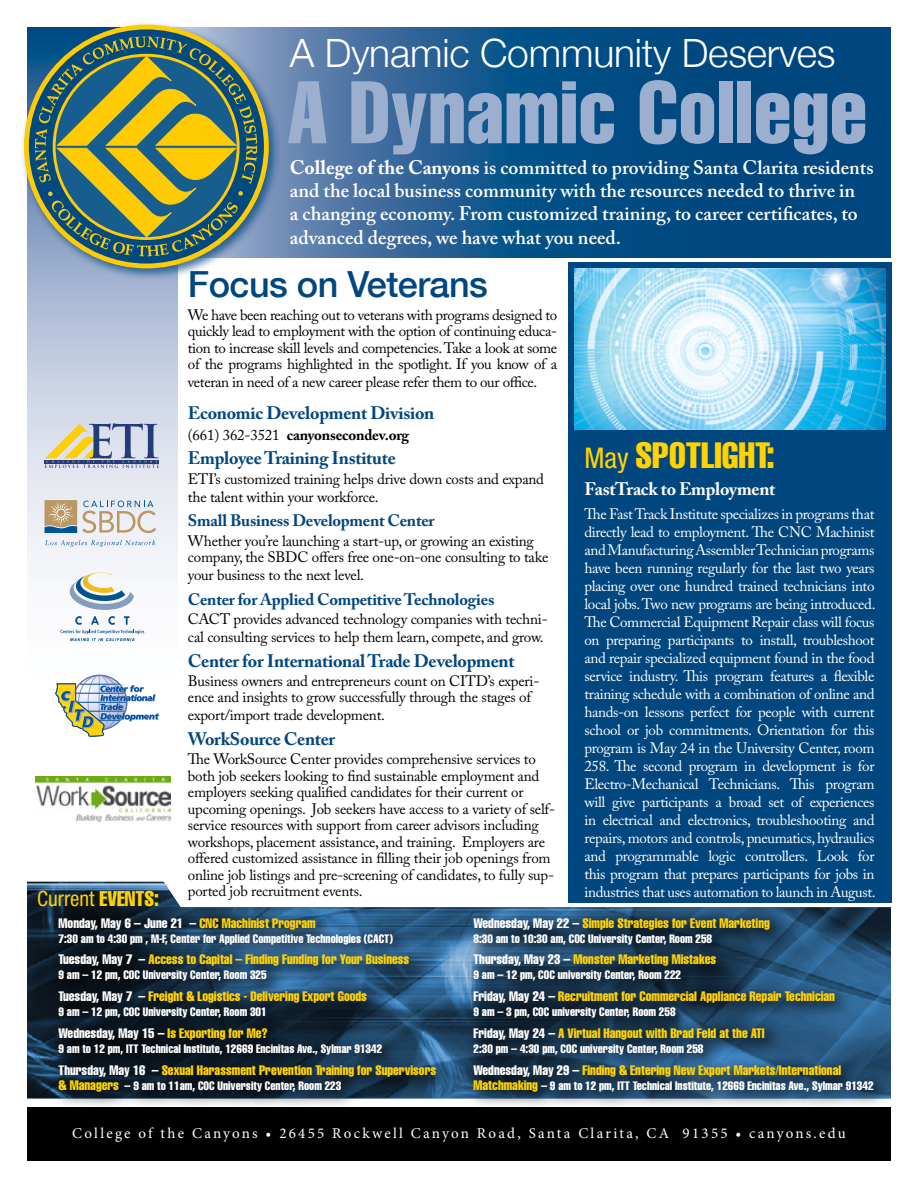
<style>
.page{position:relative;width:918px;height:1188px;background:#fff}
.page>*{position:absolute;margin:0;border:0;box-sizing:border-box;transform-origin:0 0}
.t1{font:extra-condensed 87px "Helvetica";letter-spacing:.01em;color:#9dafce}
.t2{font:300 39px "Helvetica Neue";letter-spacing:-.005em;color:#fff}
.t3{font:500 36px "Helvetica Neue";letter-spacing:-.015em;color:#00467f}
.t4{font:extra-condensed 36px "Helvetica";color:#ffd200}
.t5{font:condensed 21px "Helvetica Neue";color:#ffd200}
.t6{font:600 19.5px/23.4px "Adobe Caslon Pro";color:#fff}
.t7{font:700 18px "Adobe Caslon Pro";letter-spacing:-.015em;color:#00467f}
.t8{font:700 18px "Adobe Caslon Pro";letter-spacing:-.02em;color:#fff}
.t9{font:700 16.5px "Adobe Caslon Pro";letter-spacing:-.015em;color:#00467f}
.t10{font:15px/16.5px "Adobe Caslon Pro";letter-spacing:-.015em;color:#000}
.t11{font:15px/18px "Adobe Caslon Pro";letter-spacing:-.025em;color:#fff;text-align:justify}
.t12{font:15px "Minion Pro";letter-spacing:.15em;color:#fff}
.t13{font:700 15px "Adobe Caslon Pro";letter-spacing:-.015em;color:#000}
.t14{font:extra-condensed 13.5px "Helvetica";color:#ffd200}
.t15{font:extra-condensed 13.5px "Helvetica";color:#fff}
.t16{font:extra-condensed 12px "Helvetica";color:#fff}
.s1{font-weight:700}
.s2{font-weight:400}
.s3{font-family:"Helvetica Neue";font-stretch:condensed;font-size:28.5px}
.s4{font-family:"Helvetica";font-stretch:extra-condensed}
.s5{color:#ffd200}
.s6{color:#fff}
.s7{font-size:13.5px;color:#ffd200}
</style>
<div class="page">
<svg style="left:27px;top:281px;width:150px;height:435px"></svg>
<div style="left:568px;top:262px;width:324px;height:641px;background:#00467f"></div>
<svg style="left:281px;top:27px;width:610px;height:230px;background:#16568c"></svg>
<svg style="left:45px;top:540px;width:110px;height:7px"></svg>
<svg style="left:45px;top:500px;width:111px;height:33px;background:#c6c2ba"></svg>
<img style="left:575px;top:269px;width:310px;height:161px">
<div style="left:20px;top:22px;width:261px;height:259px;background:#00467f;opacity:.75"></div>
<svg style="left:25px;top:26px;width:242px;height:241px;background:#486e5d"></svg>
<div style="left:24px;top:25px;width:245px;height:243px;border:5px solid #ffcb05;border-radius:50%"></div>
<svg style="left:35px;top:36px;width:222px;height:220px;background:#6c845c"></svg>
<div style="left:27px;top:1107px;width:864px;height:54px;background:#000"></div>
<svg style="left:45px;top:423px;width:114px;height:45px;background:#b1b3b0"></svg>
<svg style="left:61px;top:573px;width:83px;height:68px"></svg>
<svg style="left:55px;top:675px;width:104px;height:62px"></svg>
<img style="left:36px;top:776px;width:134px;height:45px">
<img style="left:27px;top:882px;width:436px;height:216px">
<div style="left:48px;top:907px;width:407px;height:203px;background:#000;opacity:.75"></div>
<div style="left:463px;top:907px;width:430px;height:203px;background:#000;opacity:.75"></div>
<h2 class="t2" style="left:290px;top:22px;width:547px">A Dynamic Community Deserves</h2>
<h1 class="t1" style="left:287px;top:57px;width:581px">A Dynamic College</h1>
<p class="t6" style="left:290px;top:155px;width:585px"><span class="s1">College of the Canyons</span> is committed to providing Santa Clarita residents and the local business community with the resources needed to thrive in<br>a changing economy. From customized training, to career certificates, to advanced degrees, we have what you need.</p>
<h3 class="t3" style="left:188px;top:255px;width:302px">Focus on Veterans</h3>
<p class="t10" style="left:188px;top:307px;width:371px;text-align:justify">We have been reaching out to veterans with programs designed to quickly lead to employment with the option of continuing educa&shy;tion to increase skill levels and competencies. Take a look at some of the programs highlighted in the spotlight. If you know of a</p>
<p class="t10" style="left:188px;top:374px;width:351px">veteran in need of a new career please refer them to our office.</p>
<p class="t7" style="left:188px;top:402px;width:248px">Economic Development Division</p>
<p class="t13" style="left:188px;top:426px;width:223px"><span class="s2">(661) 362-3521</span> canyonsecondev.org</p>
<p class="t7" style="left:188px;top:448px;width:209px">Employee Training Institute</p>
<p class="t10" style="left:188px;top:469px;width:358px;line-height:18px">ETI’s customized training helps drive down costs and expand the talent within your workforce.</p>
<p class="t9" style="left:188px;top:511px;width:248px">Small Business Development Center</p>
<p class="t10" style="left:188px;top:532px;width:362px">Whether you’re launching a start-up, or growing an existing company, the SBDC offers free one‐on‐one consulting to take</p>
<p class="t10" style="left:188px;top:567px;width:178px">your business to the next level.</p>
<p class="t9" style="left:188px;top:589px;width:308px">Center for Applied Competitive Technologies</p>
<p class="t10" style="left:188px;top:610px;width:361px;line-height:18px">CACT provides advanced technology companies with techni&shy;cal consulting services to help them learn, compete, and grow.</p>
<p class="t7" style="left:188px;top:650px;width:328px">Center for International Trade Development</p>
<p class="t10" style="left:188px;top:673px;width:353px">Business owners and entrepreneurs count on CITD’s experi&shy;ence and insights to grow successfully through the stages of</p>
<p class="t10" style="left:188px;top:707px;width:199px">export/import trade development.</p>
<p class="t7" style="left:188px;top:728px;width:149px">WorkSource Center</p>
<p class="t10" style="left:188px;top:751px;width:369px">The WorkSource Center provides comprehensive services to both job seekers looking to find sustainable employment and employers seeking qualified candidates for their current or upcoming openings. Job seekers have access to a variety of self&shy;service resources with support from career advisors including workshops, placement assistance, and training. Employers are offered customized assistance in filling their job openings from online job listings and pre-screening of candidates, to fully sup&shy;ported job recruitment events.</p>
<h3 class="t4" style="left:584px;top:433px;width:192px"><span class="s3">May</span> SPOTLIGHT:</h3>
<p class="t8" style="left:584px;top:478px;width:192px">FastTrack to Employment</p>
<p class="t11" style="left:584px;top:505px;width:293px">The Fast Track Institute specializes in programs that directly lead to employment. The CNC Machinist and Manufacturing Assembler Technician programs have been running regularly for the last two years placing over one hundred trained technicians into local jobs. Two new programs are being introduced.<br>The Commercial Equipment Repair class will focus on preparing participants to install, troubleshoot and repair specialized equipment found in the food service industry. This program features a flexible training schedule with a combination of online and hands-on lessons perfect for people with current school or job commitments. Orientation for this program is May 24 in the University Center, room 258. The second program in development is for Electro-Mechanical Technicians. This program will give participants a broad set of experiences in electrical and electronics, troubleshooting and repairs, motors and controls, pneumatics, hydraulics and programmable logic controllers. Look for this program that prepares participants for jobs in industries that uses automation to launch in August.</p>
<h3 class="t5" style="left:37px;top:886px;width:123px">Current <span class="s4">EVENTS:</span></h3>
<p class="t15" style="left:59px;top:914px;width:259px">Monday, May 6 – June 21 – <span class="s5">CNC Machinist Program</span></p>
<p class="t16" style="left:59px;top:931px;width:336px">7:30 am to 4:30 pm , M-F, Center for Applied Competitive Technologies (CACT)</p>
<p class="t14" style="left:59px;top:951px;width:352px"><span class="s6">Tuesday, May 7 –</span> Access to Capital – Finding Funding for Your Business</p>
<p class="t16" style="left:59px;top:967px;width:210px">9 am – 12 pm, COC University Center, Room 325</p>
<p class="t14" style="left:59px;top:988px;width:310px"><span class="s6">Tuesday, May 7 –</span> Freight &amp; Logistics - Delivering Export Goods</p>
<p class="t16" style="left:59px;top:1004px;width:210px">9 am – 12 pm, COC University Center, Room 301</p>
<p class="t14" style="left:59px;top:1024px;width:211px"><span class="s6">Wednesday, May 15 –</span> Is Exporting for Me?</p>
<p class="t16" style="left:59px;top:1041px;width:325px">9 am to 12 pm, ITT Technical Institute, 12669 Encinitas Ave., Sylmar 91342</p>
<p class="t14" style="left:59px;top:1061px;width:379px"><span class="s6">Thursday, May 16 –</span> Sexual Harassment Prevention Training for Supervisors</p>
<p class="t16" style="left:59px;top:1078px;width:284px"><span class="s7">&amp; Managers</span> – 9 am to 11am, COC University Center, Room 223</p>
<p class="t14" style="left:474px;top:914px;width:298px"><span class="s6">Wednesday, May 22 –</span> Simple Strategies for Event Marketing</p>
<p class="t16" style="left:474px;top:931px;width:240px">8:30 am to 10:30 am, COC University Center, Room 258</p>
<p class="t14" style="left:474px;top:951px;width:244px"><span class="s6">Thursday, May 23 –</span> Monster Marketing Mistakes</p>
<p class="t16" style="left:474px;top:967px;width:209px">9 am – 12 pm, COC university Center, Room 222</p>
<p class="t14" style="left:474px;top:988px;width:363px"><span class="s6">Friday, May 24 –</span> Recruitment for Commercial Appliance Repair Technician</p>
<p class="t16" style="left:474px;top:1004px;width:204px">9 am – 3 pm, COC university Center, Room 258</p>
<p class="t14" style="left:474px;top:1024px;width:293px"><span class="s6">Friday, May 24 –</span> A Virtual Hangout with Brad Feld at the ATI</p>
<p class="t16" style="left:474px;top:1041px;width:231px">2:30 pm – 4:30 pm, COC university Center, Room 258</p>
<p class="t14" style="left:474px;top:1061px;width:369px"><span class="s6">Wednesday, May 29 –</span> Finding &amp; Entering New Export Markets/International</p>
<p class="t16" style="left:474px;top:1078px;width:402px"><span class="s7">Matchmaking</span> – 9 am to 12 pm, ITT Technical Institute, 12669 Encinitas Ave., Sylmar 91342</p>
<p class="t12" style="left:72px;top:1123px;width:775px">College of the Canyons • 26455 Rockwell Canyon Road, Santa Clarita, CA 91355 • canyons.edu</p>
</div>
